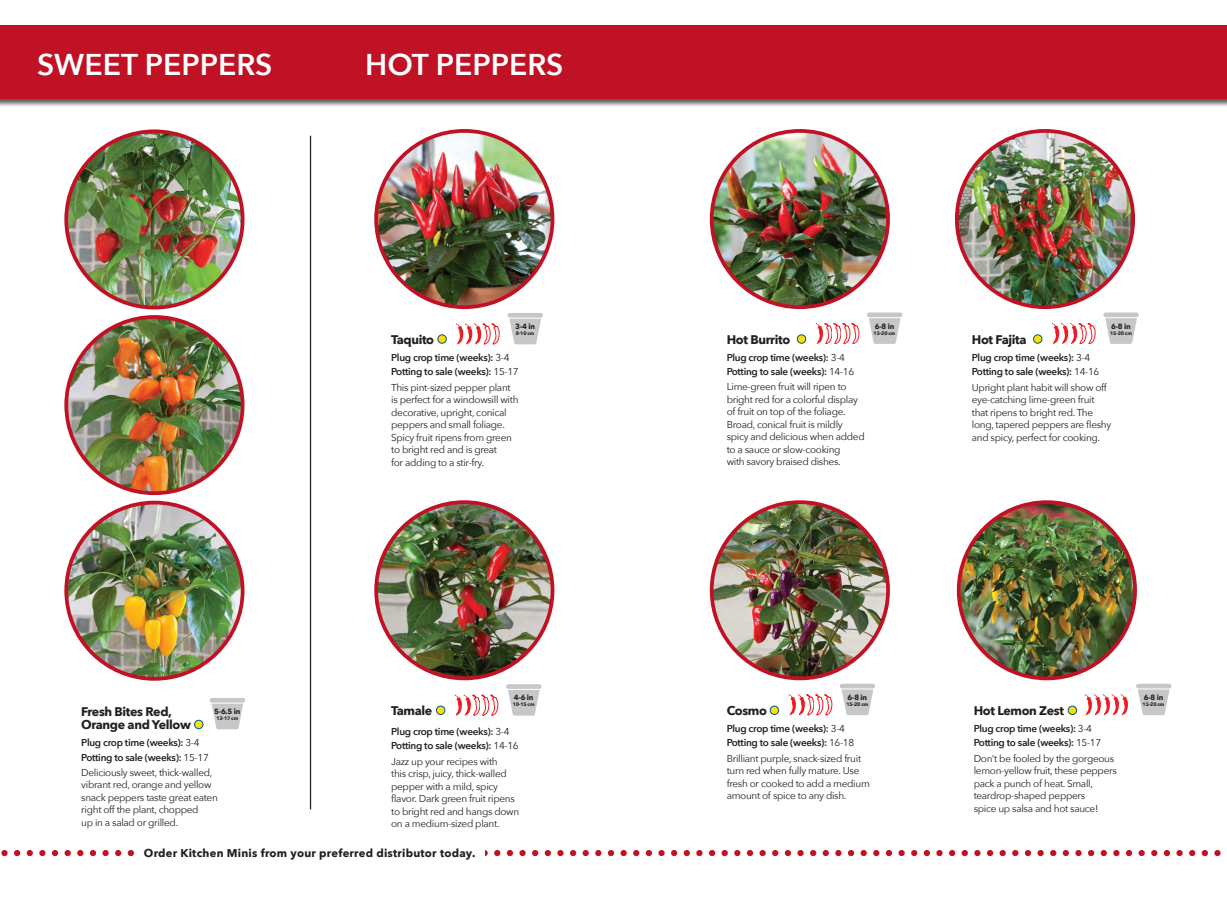
<style>
.page{position:relative;width:1227px;height:900px;background:#fff}
.page>*{position:absolute;margin:0;border:0;box-sizing:border-box;transform-origin:0 0}
.Class{font:600 30px "Avenir Next";color:#fff}
.Series_Name{font:700 12.5px/13.8px "Avenir Next";letter-spacing:-.03em;color:#231f20}
.t1{font:700 11.25px "Avenir Next";letter-spacing:.02em;color:#231f20}
.VarietyInformation{font:10px/12.5px "Avenir Next";letter-spacing:-.03em;color:#231f20}
.VarietyInformation-2{font:600 10px "Avenir Next";letter-spacing:-.03em;color:#231f20}
.Height_Spread{font:600 10px "Avenir Next";letter-spacing:-.03em;color:#231f20}
.Height_Spread-2{font:700 7.5px "Avenir Next";letter-spacing:-.03em;color:#231f20}
.Height_Spread-3{font:700 5px "Avenir Next";letter-spacing:-.03em;color:#231f20}
.s1{font-weight:400}
.s2{font-weight:600}
</style>
<div class="page">
<svg style="left:1px;top:850px;width:1220px;height:6px"></svg>
<div style="left:136px;top:844px;width:349px;height:21px;background:#fff"></div>
<img style="left:376px;top:502px;width:176px;height:176px;border-radius:88px">
<div style="left:374px;top:500px;width:180px;height:180px;border:4px solid #c01125;border-radius:50%"></div>
<img style="left:66px;top:131px;width:176px;height:177px;border-radius:88px">
<div style="left:64px;top:129px;width:180px;height:180px;border:4px solid #c01125;border-radius:50%"></div>
<img style="left:66px;top:317px;width:176px;height:176px;border-radius:88px">
<div style="left:64px;top:315px;width:180px;height:180px;border:4px solid #c01125;border-radius:50%"></div>
<img style="left:66px;top:503px;width:176px;height:176px;border-radius:88px">
<div style="left:64px;top:501px;width:180px;height:180px;border:4px solid #c01125;border-radius:50%"></div>
<svg style="left:211px;top:704px;width:32px;height:25px"></svg>
<div style="left:210px;top:698px;width:35px;height:5px;background:#c8c7c7;border-radius:2px"></div>
<svg style="left:508px;top:690px;width:31px;height:26px"></svg>
<div style="left:506px;top:684px;width:35px;height:5px;background:#c8c7c7;border-radius:2px"></div>
<hr style="left:310px;top:136px;width:1px;height:673px;background:#231f20">
<svg style="left:454px;top:695px;width:44px;height:21px"></svg>
<img style="left:376px;top:131px;width:176px;height:176px;border-radius:88px">
<div style="left:374px;top:129px;width:180px;height:180px;border:4px solid #c01125;border-radius:50%"></div>
<svg style="left:509px;top:319px;width:32px;height:25px"></svg>
<div style="left:507px;top:313px;width:36px;height:5px;background:#c8c7c7;border-radius:2px"></div>
<svg style="left:456px;top:323px;width:43px;height:21px"></svg>
<img style="left:711px;top:502px;width:177px;height:176px;border-radius:88px">
<div style="left:709px;top:500px;width:180px;height:180px;border:4px solid #c01125;border-radius:50%"></div>
<img style="left:958px;top:502px;width:176px;height:176px;border-radius:88px">
<div style="left:956px;top:500px;width:180px;height:180px;border:4px solid #c01125;border-radius:50%"></div>
<svg style="left:841px;top:689px;width:32px;height:26px"></svg>
<hr style="left:839px;top:684px;width:36px;height:4px;background:#c8c7c7;border-radius:2px">
<svg style="left:1138px;top:689px;width:31px;height:26px"></svg>
<hr style="left:1135px;top:684px;width:36px;height:4px;background:#c8c7c7;border-radius:2px">
<svg style="left:788px;top:694px;width:44px;height:21px"></svg>
<svg style="left:1084px;top:694px;width:43px;height:21px"></svg>
<img style="left:711px;top:131px;width:177px;height:176px;border-radius:88px">
<div style="left:709px;top:129px;width:180px;height:180px;border:4px solid #c01125;border-radius:50%"></div>
<svg style="left:869px;top:318px;width:31px;height:26px"></svg>
<div style="left:866px;top:312px;width:36px;height:5px;background:#c8c7c7;border-radius:2px"></div>
<svg style="left:815px;top:323px;width:44px;height:21px"></svg>
<img style="left:956px;top:131px;width:176px;height:176px;border-radius:88px">
<div style="left:954px;top:129px;width:180px;height:180px;border:4px solid #c01125;border-radius:50%"></div>
<svg style="left:1105px;top:318px;width:31px;height:26px"></svg>
<div style="left:1103px;top:312px;width:35px;height:5px;background:#c8c7c7;border-radius:2px"></div>
<svg style="left:1052px;top:323px;width:43px;height:21px"></svg>
<div style="left:0;top:25px;width:1226px;height:83px;background:#231f20;opacity:.75"></div>
<div style="left:0;top:25px;width:1226px;height:73px;background:#c01125"></div>
<div style="left:436px;top:706px;width:9px;height:9px;background:#fadf07;border-radius:50%"></div>
<div style="left:436px;top:706px;width:9px;height:9px;border:1px solid #00568a;border-radius:50%"></div>
<div style="left:194px;top:720px;width:9px;height:9px;background:#fadf07;border-radius:50%"></div>
<div style="left:194px;top:720px;width:9px;height:9px;border:1px solid #00568a;border-radius:50%"></div>
<div style="left:438px;top:335px;width:8px;height:8px;background:#fadf07;border-radius:50%"></div>
<div style="left:437px;top:335px;width:9px;height:9px;border:1px solid #00568a;border-radius:50%"></div>
<div style="left:770px;top:706px;width:8px;height:9px;background:#fadf07;border-radius:50%"></div>
<div style="left:769px;top:706px;width:9px;height:9px;border:1px solid #00568a;border-radius:50%"></div>
<div style="left:1068px;top:706px;width:8px;height:9px;background:#fadf07;border-radius:50%"></div>
<div style="left:1067px;top:706px;width:9px;height:9px;border:1px solid #00568a;border-radius:50%"></div>
<div style="left:797px;top:335px;width:8px;height:8px;background:#fadf07;border-radius:50%"></div>
<div style="left:797px;top:335px;width:8px;height:9px;border:1px solid #00568a;border-radius:50%"></div>
<div style="left:1033px;top:335px;width:8px;height:8px;background:#fadf07;border-radius:50%"></div>
<div style="left:1033px;top:335px;width:9px;height:9px;border:1px solid #00568a;border-radius:50%"></div>
<p class="Class" style="left:37px;top:39px;width:237px">SWEET PEPPERS</p>
<p class="Class" style="left:365px;top:39px;width:200px">HOT PEPPERS</p>
<p class="Series_Name" style="left:81px;top:704px;width:111px">Fresh Bites Red,<br>Orange and Yellow</p>
<p class="Height_Spread" style="left:81px;top:734px;width:120px">Plug crop time (weeks): <span class="s1">3-4</span></p>
<p class="VarietyInformation-2" style="left:81px;top:748px;width:129px">Potting to sale (weeks): <span class="s1">15-17</span></p>
<p class="VarietyInformation" style="left:81px;top:766px;width:138px">Deliciously sweet, thick-walled, vibrant red, orange and yellow snack peppers taste great eaten right off the plant, chopped<br>up in a salad or grilled.</p>
<p class="Height_Spread-2" style="left:214px;top:705px;width:28px">5-6.5 in</p>
<p class="Height_Spread-3" style="left:216px;top:714px;width:23px">13-17 cm</p>
<p class="Height_Spread-2" style="left:515px;top:320px;width:21px">3-4 in</p>
<p class="Height_Spread-3" style="left:515px;top:329px;width:20px">8-10 cm</p>
<p class="Series_Name" style="left:391px;top:333px;width:45px">Taquito</p>
<p class="Height_Spread" style="left:391px;top:349px;width:120px">Plug crop time (weeks): <span class="s1">3-4</span></p>
<p class="VarietyInformation-2" style="left:391px;top:363px;width:129px">Potting to sale (weeks): <span class="s1">15-17</span></p>
<p class="VarietyInformation" style="left:391px;top:380px;width:129px">This pint-sized pepper plant is perfect for a windowsill with decorative, upright, conical peppers and small foliage.<br>Spicy fruit ripens from green to bright red and is great<br>for adding to a stir-fry.</p>
<p class="Height_Spread-2" style="left:514px;top:691px;width:21px">4-6 in</p>
<p class="Height_Spread-3" style="left:512px;top:700px;width:23px">10-15 cm</p>
<p class="Series_Name" style="left:391px;top:704px;width:43px">Tamale</p>
<p class="VarietyInformation-2" style="left:391px;top:723px;width:120px">Plug crop time (weeks): <span class="s1">3-4</span></p>
<p class="VarietyInformation-2" style="left:391px;top:737px;width:129px">Potting to sale (weeks): <span class="s1">14-16</span></p>
<p class="VarietyInformation" style="left:391px;top:755px;width:129px">Jazz up your recipes with<br>this crisp, juicy, thick-walled pepper with a mild, spicy flavor. Dark green fruit ripens to bright red and hangs down on a medium-sized plant.</p>
<p class="t1" style="left:144px;top:843px;width:333px">Order Kitchen Minis from your preferred distributor today.</p>
<p class="Series_Name" style="left:726px;top:333px;width:65px">Hot Burrito</p>
<p class="Height_Spread" style="left:726px;top:349px;width:120px">Plug crop time (weeks): <span class="s1">3-4</span></p>
<p class="VarietyInformation" style="left:726px;top:364px;width:129px;line-height:15px"><span class="s2">Potting to sale (weeks):</span> 14-16<br>Lime-green fruit will ripen to</p>
<p class="VarietyInformation" style="left:726px;top:392px;width:139px">bright red for a colorful display of fruit on top of the foliage.<br>Broad, conical fruit is mildly spicy and delicious when added to a sauce or slow-cooking<br>with savory braised dishes.</p>
<p class="Height_Spread-2" style="left:874px;top:320px;width:21px">6-8 in</p>
<p class="Height_Spread-3" style="left:873px;top:329px;width:23px">15-20 cm</p>
<p class="Height_Spread-2" style="left:1110px;top:320px;width:21px">6-8 in</p>
<p class="Height_Spread-3" style="left:1109px;top:329px;width:23px">15-20 cm</p>
<p class="Series_Name" style="left:971px;top:333px;width:56px">Hot Fajita</p>
<p class="Height_Spread" style="left:971px;top:349px;width:120px">Plug crop time (weeks): <span class="s1">3-4</span></p>
<p class="VarietyInformation-2" style="left:971px;top:363px;width:129px">Potting to sale (weeks): <span class="s1">14-16</span></p>
<p class="VarietyInformation" style="left:971px;top:380px;width:141px">Upright plant habit will show off eye-catching lime-green fruit that ripens to bright red. The long, tapered peppers are fleshy and spicy, perfect for cooking.</p>
<p class="Height_Spread-2" style="left:847px;top:691px;width:21px">6-8 in</p>
<p class="Height_Spread-3" style="left:846px;top:700px;width:23px">15-20 cm</p>
<p class="Series_Name" style="left:726px;top:704px;width:42px">Cosmo</p>
<p class="Height_Spread" style="left:726px;top:720px;width:120px">Plug crop time (weeks): <span class="s1">3-4</span></p>
<p class="VarietyInformation-2" style="left:726px;top:734px;width:129px">Potting to sale (weeks): <span class="s1">16-18</span></p>
<p class="VarietyInformation" style="left:726px;top:752px;width:145px">Brilliant purple, snack-sized fruit turn red when fully mature. Use fresh or cooked to add a medium amount of spice to any dish.</p>
<p class="Series_Name" style="left:973px;top:704px;width:92px">Hot Lemon Zest</p>
<p class="Height_Spread" style="left:973px;top:720px;width:120px">Plug crop time (weeks): <span class="s1">3-4</span></p>
<p class="VarietyInformation-2" style="left:973px;top:734px;width:129px">Potting to sale (weeks): <span class="s1">15-17</span></p>
<p class="VarietyInformation" style="left:973px;top:752px;width:145px">Don’t be fooled by the gorgeous lemon-yellow fruit, these peppers pack a punch of heat. Small, teardrop-shaped peppers<br>spice up salsa and hot sauce!</p>
<p class="Height_Spread-2" style="left:1143px;top:691px;width:21px">6-8 in</p>
<p class="Height_Spread-3" style="left:1142px;top:700px;width:23px">15-20 cm</p>
</div>
